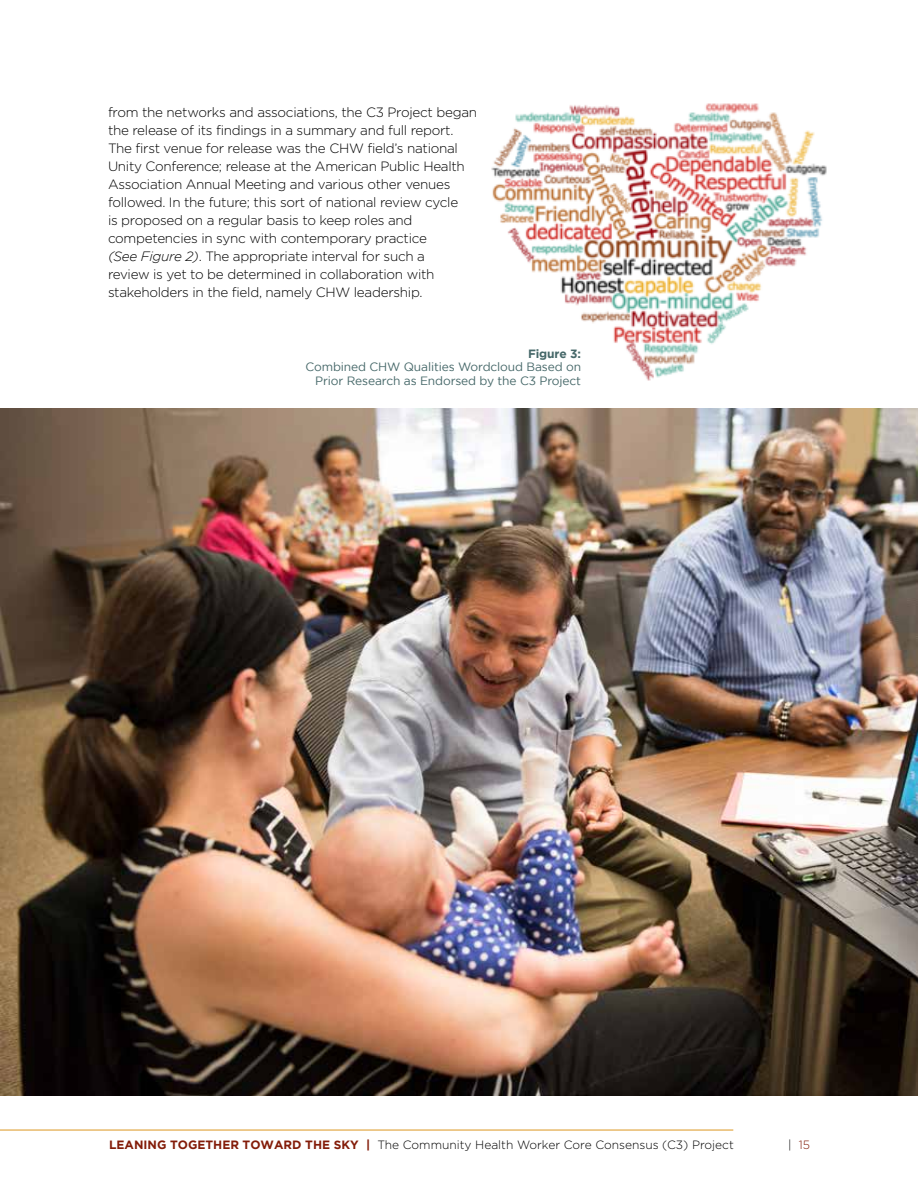
<style>
.page{position:relative;width:918px;height:1188px;background:#fff}
.page>*{position:absolute;margin:0;border:0;box-sizing:border-box;transform-origin:0 0}
.t1{font:300 13.5px/18px "Gotham";letter-spacing:-.02em;color:#000}
.t2{font:300 12px "Gotham";color:#000}
.t3{font:12px/13.5px "Gotham";letter-spacing:-.01em;color:#466869;text-align:right}
.t4{font:700 12px "Gotham";letter-spacing:-.01em;color:#466869}
.t5{font:300 12px "Gotham";color:#831c09}
.s1{font-style:italic}
.s2{font-weight:700;color:#831c09}
.s3{color:#000}
</style>
<div class="page">
<hr style="left:0;top:1130px;width:733px;height:1px;background:#dc9720">
<img style="left:491px;top:103px;width:336px;height:278px">
<svg style="left:491px;top:347px;width:92px;height:34px"></svg>
<img style="left:0;top:408px;width:918px;height:688px">
<p class="t1" style="left:108px;top:103px;width:371px">from the networks and associations, the C3 Project began the release of its findings in a summary and full report.<br>The first venue for release was the CHW field’s national Unity Conference; release at the American Public Health Association Annual Meeting and various other venues followed. In the future; this sort of national review cycle<br>is proposed on a regular basis to keep roles and competencies in sync with contemporary practice<br><span class="s1">(See Figure 2)</span>. The appropriate interval for such a<br>review is yet to be determined in collaboration with stakeholders in the field, namely CHW leadership.</p>
<p class="t4" style="left:528px;top:346px;width:55px">Figure 3:</p>
<p class="t3" style="left:305px;top:360px;width:277px">Combined CHW Qualities Wordcloud Based on<br>Prior Research as Endorsed by the C3 Project</p>
<p class="t2" style="left:109px;top:1138px;width:626px"><span class="s2">LEANING TOGETHER TOWARD THE SKY |</span> The Community Health Worker Core Consensus (C3) Project</p>
<p class="t5" style="left:788px;top:1138px;width:23px"><span class="s3">|</span> 15</p>
</div>
